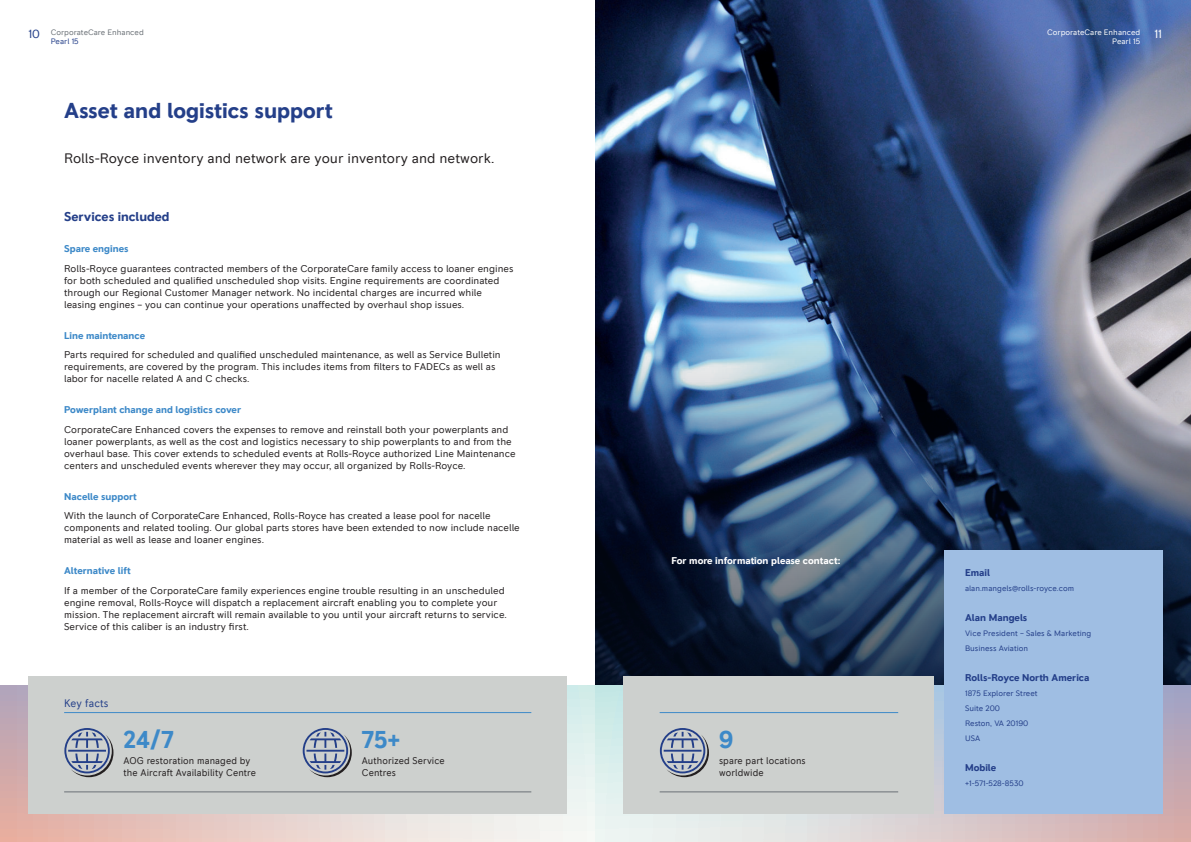
<style>
.page{position:relative;width:1191px;height:842px;background:#fff}
.page>*{position:absolute;margin:0;border:0;box-sizing:border-box;transform-origin:0 0}
.t1{font:700 24.8px "RR Pioneer";color:#3d89c8;scale:.95 1}
.t2{font:700 22px "RR Pioneer";color:#243f89}
.t3{font:14px "RR Pioneer";color:#231f20}
.t4{font:700 13px "RR Pioneer";color:#243f89}
.t5{font:12px "RR Pioneer";color:#243f89}
.t6{font:12px "RR Pioneer";color:#fff}
.t7{font:11.2px "RR Pioneer";letter-spacing:.01em;color:#243f89;scale:.95 1}
.t8{font:10px/12px "RR Pioneer";color:#231f20}
.t9{font:700 10px "RR Pioneer";color:#3d89c8}
.t10{font:700 10px "RR Pioneer";color:#243f89}
.t11{font:700 10px "RR Pioneer";color:#fff}
.t12{font:9.9px/12.4px "RR Pioneer";letter-spacing:.01em;color:#231f20;scale:.95 1}
.t13{font:8px/15px "RR Pioneer";color:#243f89}
.t14{font:8px/9.6px "RR Pioneer";color:#fff;text-align:right}
.t15{font:8px "RR Pioneer";color:#6a7076}
</style>
<div class="page">
<img style="left:595px;top:0;width:596px;height:325px">
<svg style="left:0;top:686px;width:595px;height:156px;background:#e3d2ce"></svg>
<img style="left:595px;top:325px;width:596px;height:361px">
<div style="left:28px;top:676px;width:539px;height:137px;background:#cdd0ce"></div>
<hr style="left:64px;top:712px;width:467px;height:1px;background:#3d89c8">
<hr style="left:64px;top:791px;width:467px;height:1px;background:#6a7076">
<svg style="left:303px;top:728px;width:49px;height:49px"></svg>
<svg style="left:64px;top:728px;width:49px;height:49px"></svg>
<svg style="left:595px;top:686px;width:596px;height:156px;background:#d6d0d2"></svg>
<div style="left:944px;top:550px;width:218px;height:264px;background:#9fbee3"></div>
<div style="left:624px;top:676px;width:310px;height:138px;background:#cdd0ce"></div>
<hr style="left:659px;top:712px;width:239px;height:1px;background:#3d89c8">
<hr style="left:659px;top:791px;width:239px;height:1px;background:#6a7076">
<svg style="left:660px;top:728px;width:49px;height:49px"></svg>
<p class="t15" style="left:51px;top:27px;width:95px">CorporateCare Enhanced</p>
<p class="t13" style="left:51px;top:34px;width:30px">Pearl 15</p>
<p class="t14" style="left:1047px;top:27px;width:95px">CorporateCare Enhanced<br>Pearl 15</p>
<p class="t5" style="left:28px;top:27px;width:13px">10</p>
<p class="t6" style="left:1154px;top:27px;width:9px">11</p>
<h2 class="t2" style="left:64px;top:97px;width:270px">Asset and logistics support</h2>
<h3 class="t3" style="left:64px;top:150px;width:431px">Rolls-Royce inventory and network are your inventory and network.</h3>
<h3 class="t4" style="left:64px;top:208px;width:107px">Services included</h3>
<p class="t9" style="left:64px;top:243px;width:66px">Spare engines</p>
<p class="t8" style="left:64px;top:262px;width:451px">Rolls-Royce guarantees contracted members of the CorporateCare family access to loaner engines for both scheduled and qualified unscheduled shop visits. Engine requirements are coordinated through our Regional Customer Manager network. No incidental charges are incurred while leasing engines – you can continue your operations unaffected by overhaul shop issues.</p>
<p class="t9" style="left:64px;top:329px;width:83px">Line maintenance</p>
<p class="t8" style="left:64px;top:349px;width:438px">Parts required for scheduled and qualified unscheduled maintenance, as well as Service Bulletin requirements, are covered by the program. This includes items from filters to FADECs as well as labor for nacelle related A and C checks.</p>
<p class="t9" style="left:64px;top:404px;width:178px">Powerplant change and logistics cover</p>
<p class="t8" style="left:64px;top:423px;width:453px">CorporateCare Enhanced covers the expenses to remove and reinstall both your powerplants and loaner powerplants, as well as the cost and logistics necessary to ship powerplants to and from the overhaul base. This cover extends to scheduled events at Rolls-Royce authorized Line Maintenance centers and unscheduled events wherever they may occur, all organized by Rolls-Royce.</p>
<p class="t9" style="left:64px;top:490px;width:74px">Nacelle support</p>
<p class="t8" style="left:64px;top:510px;width:457px">With the launch of CorporateCare Enhanced, Rolls-Royce has created a lease pool for nacelle components and related tooling. Our global parts stores have been extended to now include nacelle material as well as lease and loaner engines.</p>
<p class="t9" style="left:64px;top:565px;width:68px">Alternative lift</p>
<p class="t8" style="left:64px;top:584px;width:444px">If a member of the CorporateCare family experiences engine trouble resulting in an unscheduled engine removal, Rolls-Royce will dispatch a replacement aircraft enabling you to complete your mission. The replacement aircraft will remain available to you until your aircraft returns to service.<br>Service of this caliber is an industry first.</p>
<p class="t7" style="left:64px;top:697px;width:48px">Key facts</p>
<h1 class="t1" style="left:124px;top:725px;width:54px">24/7</h1>
<p class="t12" style="left:124px;top:754px;width:141px">AOG restoration managed by the Aircraft Availability Centre</p>
<h1 class="t1" style="left:362px;top:725px;width:42px">75+</h1>
<p class="t12" style="left:362px;top:754px;width:89px">Authorized Service<br>Centres</p>
<p class="t11" style="left:671px;top:554px;width:170px">For more information please contact:</p>
<h1 class="t1" style="left:719px;top:725px;width:16px">9</h1>
<p class="t12" style="left:719px;top:754px;width:93px">spare part locations worldwide</p>
<p class="t10" style="left:965px;top:567px;width:27px">Email</p>
<p class="t13" style="left:965px;top:581px;width:110px">alan.mangels@rolls-royce.com</p>
<p class="t10" style="left:965px;top:612px;width:64px">Alan Mangels</p>
<p class="t13" style="left:965px;top:626px;width:128px">Vice President – Sales &amp; Marketing<br>Business Aviation</p>
<p class="t10" style="left:965px;top:672px;width:126px">Rolls-Royce North America</p>
<p class="t13" style="left:965px;top:686px;width:74px">1875 Explorer Street<br>Suite 200<br>Reston, VA 20190<br>USA</p>
<p class="t10" style="left:965px;top:762px;width:33px">Mobile</p>
<p class="t13" style="left:965px;top:776px;width:60px">+1-571-528-8530</p>
</div>
